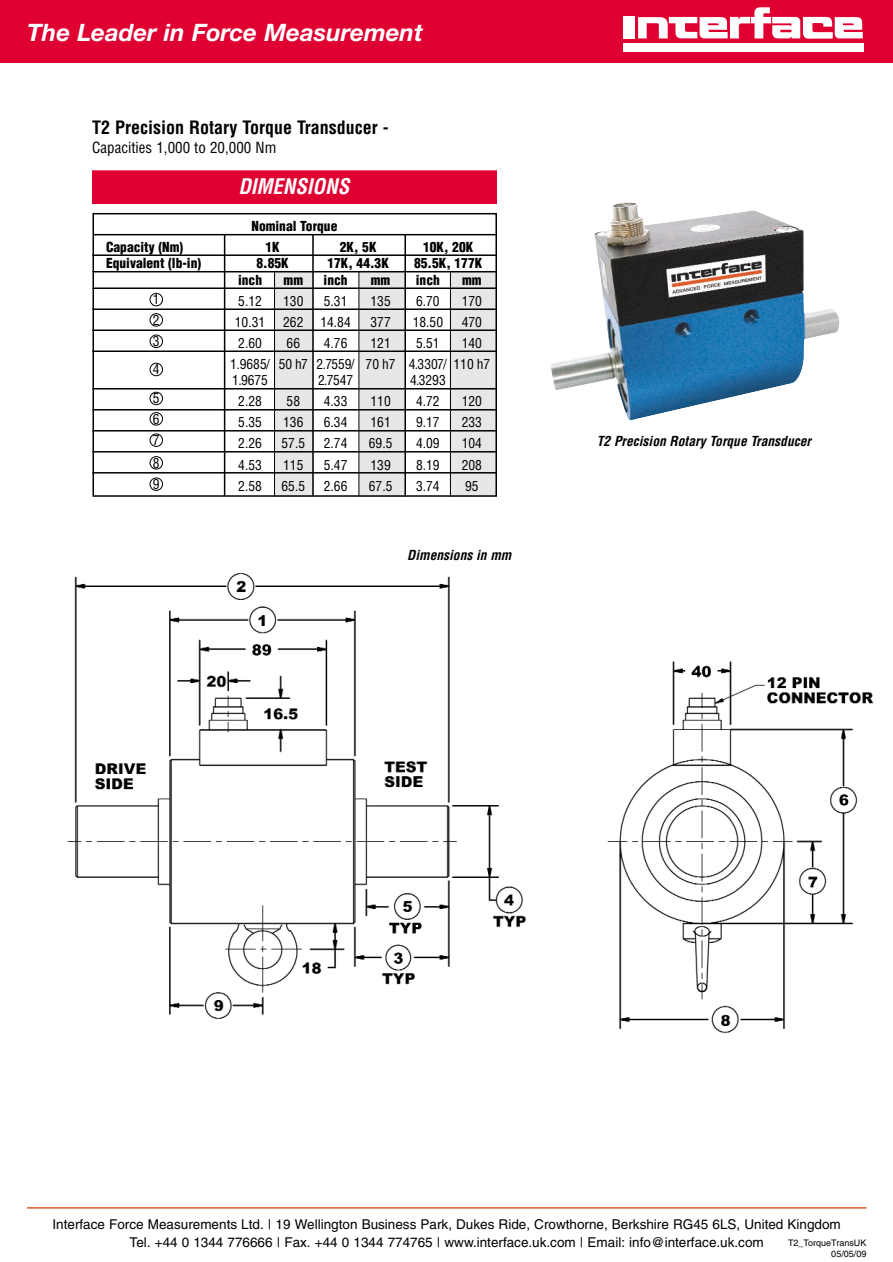
<style>
.page{position:relative;width:893px;height:1262px;background:#fff}
.page>*{position:absolute;margin:0;border:0;box-sizing:border-box;transform-origin:0 0}
.t1{font:italic 700 24px "Helvetica Neue";color:#fff}
.t2{font:italic 700 condensed 21px "Helvetica";color:#fff}
.t3{font:700 condensed 18px "Helvetica";color:#000}
.t4{font:condensed 15px "Helvetica";color:#000}
.t5{font:condensed 13.5px/20.9px "Helvetica";color:#000}
.t6{font:13.5px/18px "Helvetica";color:#000;text-align:center}
.t7{font:900 condensed 13.5px "Helvetica";color:#000}
.t8{font:italic 700 condensed 13.5px "Helvetica";color:#000}
.t9{font:9px/10.8px "Helvetica";color:#000;text-align:right}
</style>
<div class="page">
<hr style="left:27px;top:1207px;width:839px;height:1px;background:#df5530">
<div style="left:0;top:0;width:892px;height:62px;background:#df0031"></div>
<div style="left:623px;top:16px;width:11px;height:22px;background:#fff"></div>
<div style="left:623px;top:43px;width:240px;height:9px;background:#fff"></div>
<svg style="left:638px;top:7px;width:224px;height:32px"></svg>
<div style="left:275px;top:272px;width:39px;height:224px;background:#e7e7e7"></div>
<div style="left:359px;top:272px;width:46px;height:224px;background:#e7e7e7"></div>
<div style="left:450px;top:272px;width:45px;height:225px;background:#e7e7e7"></div>
<hr style="left:92px;top:254px;width:404px;height:2px;background:#000">
<hr style="left:92px;top:271px;width:404px;height:1px;background:#000">
<hr style="left:92px;top:287px;width:404px;height:2px;background:#000">
<hr style="left:92px;top:308px;width:404px;height:2px;background:#000">
<hr style="left:92px;top:329px;width:404px;height:2px;background:#000">
<hr style="left:92px;top:350px;width:404px;height:2px;background:#000">
<hr style="left:92px;top:388px;width:404px;height:1px;background:#000">
<hr style="left:92px;top:409px;width:404px;height:1px;background:#000">
<hr style="left:92px;top:430px;width:404px;height:1px;background:#000">
<hr style="left:92px;top:451px;width:404px;height:1px;background:#000">
<hr style="left:92px;top:472px;width:404px;height:1px;background:#000">
<div style="left:92px;top:213px;width:405px;height:284px;border:2px solid #000"></div>
<hr style="left:224px;top:234px;width:1px;height:262px;background:#000">
<hr style="left:312px;top:234px;width:2px;height:262px;background:#000">
<hr style="left:404px;top:235px;width:2px;height:261px;background:#000">
<hr style="left:274px;top:271px;width:1px;height:225px;background:#000">
<hr style="left:358px;top:271px;width:1px;height:225px;background:#000">
<hr style="left:450px;top:271px;width:1px;height:225px;background:#000">
<div style="left:92px;top:170px;width:405px;height:33px;background:#df0031"></div>
<hr style="left:93px;top:234px;width:403px;height:1px;background:#000">
<img style="left:67px;top:573px;width:807px;height:461px">
<div style="left:150px;top:293px;width:13px;height:13px;border:1px solid #000;border-radius:50%"></div>
<div style="left:150px;top:313px;width:13px;height:13px;border:1px solid #000;border-radius:50%"></div>
<div style="left:150px;top:335px;width:13px;height:13px;border:1px solid #000;border-radius:50%"></div>
<div style="left:150px;top:392px;width:13px;height:13px;border:1px solid #000;border-radius:50%"></div>
<div style="left:150px;top:412px;width:13px;height:13px;border:1px solid #000;border-radius:50%"></div>
<div style="left:150px;top:434px;width:13px;height:12px;border:1px solid #000;border-radius:50%"></div>
<div style="left:150px;top:456px;width:13px;height:13px;border:1px solid #000;border-radius:50%"></div>
<div style="left:150px;top:478px;width:13px;height:12px;border:1px solid #000;border-radius:50%"></div>
<div style="left:150px;top:363px;width:13px;height:13px;border:1px solid #000;border-radius:50%"></div>
<img style="left:550px;top:202px;width:290px;height:218px">
<h1 class="t1" style="left:27px;top:24px;width:397px">The Leader in Force Measurement</h1>
<h3 class="t3" style="left:92px;top:120px;width:298px">T2 Precision Rotary Torque Transducer -</h3>
<p class="t4" style="left:92px;top:142px;width:185px">Capacities 1,000 to 20,000 Nm</p>
<h2 class="t2" style="left:238px;top:179px;width:112px">DIMENSIONS</h2>
<p class="t7" style="left:251px;top:221px;width:87px">Nominal Torque</p>
<p class="t7" style="left:106px;top:242px;width:79px">Capacity (Nm)</p>
<p class="t7" style="left:265px;top:242px;width:16px">1K</p>
<p class="t7" style="left:340px;top:242px;width:38px">2K, 5K</p>
<p class="t7" style="left:423px;top:242px;width:52px">10K, 20K</p>
<p class="t7" style="left:106px;top:258px;width:97px">Equivalent (lb-in)</p>
<p class="t7" style="left:256px;top:258px;width:34px">8.85K</p>
<p class="t7" style="left:327px;top:258px;width:63px">17K, 44.3K</p>
<p class="t7" style="left:414px;top:258px;width:70px">85.5K, 177K</p>
<p class="t7" style="left:238px;top:275px;width:25px">inch</p>
<p class="t7" style="left:283px;top:275px;width:21px">mm</p>
<p class="t7" style="left:323px;top:275px;width:25px">inch</p>
<p class="t7" style="left:371px;top:275px;width:21px">mm</p>
<p class="t7" style="left:416px;top:275px;width:25px">inch</p>
<p class="t7" style="left:462px;top:275px;width:21px">mm</p>
<p class="t5" style="left:238px;top:292px;width:25px">5.12</p>
<p class="t5" style="left:283px;top:292px;width:22px">130</p>
<p class="t5" style="left:324px;top:292px;width:25px">5.31</p>
<p class="t5" style="left:370px;top:292px;width:22px">135</p>
<p class="t5" style="left:416px;top:292px;width:25px">6.70</p>
<p class="t5" style="left:462px;top:292px;width:22px">170</p>
<p class="t5" style="left:235px;top:313px;width:32px">10.31</p>
<p class="t5" style="left:283px;top:313px;width:22px">262</p>
<p class="t5" style="left:320px;top:313px;width:32px">14.84</p>
<p class="t5" style="left:370px;top:313px;width:22px">377</p>
<p class="t5" style="left:412px;top:313px;width:32px">18.50</p>
<p class="t5" style="left:462px;top:313px;width:22px">470</p>
<p class="t5" style="left:238px;top:334px;width:25px">2.60</p>
<p class="t5" style="left:286px;top:334px;width:15px">66</p>
<p class="t5" style="left:324px;top:334px;width:25px">4.76</p>
<p class="t5" style="left:370px;top:334px;width:22px">121</p>
<p class="t5" style="left:416px;top:334px;width:25px">5.51</p>
<p class="t5" style="left:153px;top:290px;width:8px;text-align:justify">1<br>2<br>3</p>
<p class="t5" style="left:230px;top:334px;width:261px;text-indent:231px">140<br>1.9685/ 50 h7 2.7559/ 70 h7 4.3307/ 110 h7</p>
<p class="t5" style="left:232px;top:371px;width:37px">1.9675</p>
<p class="t5" style="left:318px;top:371px;width:37px">2.7547</p>
<p class="t5" style="left:410px;top:371px;width:37px">4.3293</p>
<p class="t5" style="left:238px;top:392px;width:25px">2.28</p>
<p class="t5" style="left:286px;top:392px;width:15px">58</p>
<p class="t5" style="left:324px;top:392px;width:25px">4.33</p>
<p class="t5" style="left:370px;top:392px;width:22px">110</p>
<p class="t5" style="left:416px;top:392px;width:25px">4.72</p>
<p class="t5" style="left:462px;top:392px;width:22px">120</p>
<p class="t5" style="left:238px;top:413px;width:25px">5.35</p>
<p class="t5" style="left:283px;top:413px;width:22px">136</p>
<p class="t5" style="left:324px;top:413px;width:25px">6.34</p>
<p class="t5" style="left:370px;top:413px;width:22px">161</p>
<p class="t5" style="left:416px;top:413px;width:25px">9.17</p>
<p class="t5" style="left:462px;top:413px;width:22px">233</p>
<p class="t5" style="left:238px;top:434px;width:25px">2.26</p>
<p class="t5" style="left:281px;top:434px;width:25px">57.5</p>
<p class="t5" style="left:324px;top:434px;width:25px">2.74</p>
<p class="t5" style="left:369px;top:434px;width:25px">69.5</p>
<p class="t5" style="left:416px;top:434px;width:25px">4.09</p>
<p class="t5" style="left:462px;top:434px;width:22px">104</p>
<p class="t5" style="left:238px;top:455px;width:25px">4.53</p>
<p class="t5" style="left:283px;top:455px;width:22px">115</p>
<p class="t5" style="left:324px;top:455px;width:25px">5.47</p>
<p class="t5" style="left:370px;top:455px;width:22px">139</p>
<p class="t5" style="left:416px;top:455px;width:25px">8.19</p>
<p class="t5" style="left:462px;top:455px;width:22px">208</p>
<p class="t5" style="left:238px;top:476px;width:25px">2.58</p>
<p class="t5" style="left:281px;top:476px;width:25px">65.5</p>
<p class="t5" style="left:324px;top:476px;width:25px">2.66</p>
<p class="t5" style="left:369px;top:476px;width:25px">67.5</p>
<p class="t5" style="left:416px;top:476px;width:25px">3.74</p>
<p class="t5" style="left:465px;top:476px;width:15px">95</p>
<p class="t5" style="left:153px;top:360px;width:8px">4</p>
<p class="t5" style="left:153px;top:389px;width:8px;text-align:justify">5<br>6<br>7</p>
<p class="t5" style="left:153px;top:453px;width:8px;line-height:21.3px">8<br>9</p>
<p class="t8" style="left:407px;top:550px;width:106px">Dimensions in mm</p>
<p class="t8" style="left:597px;top:436px;width:216px">T2 Precision Rotary Torque Transducer</p>
<p class="t6" style="left:53px;top:1216px;width:789px">Interface Force Measurements Ltd. | 19 Wellington Business Park, Dukes Ride, Crowthorne, Berkshire RG45 6LS, United Kingdom<br>Tel. +44 0 1344 776666 | Fax. +44 0 1344 774765 | www.interface.uk.com | Email: info@interface.uk.com</p>
<p class="t9" style="left:788px;top:1238px;width:80px">T2_TorqueTransUK<br>05/05/09</p>
</div>
